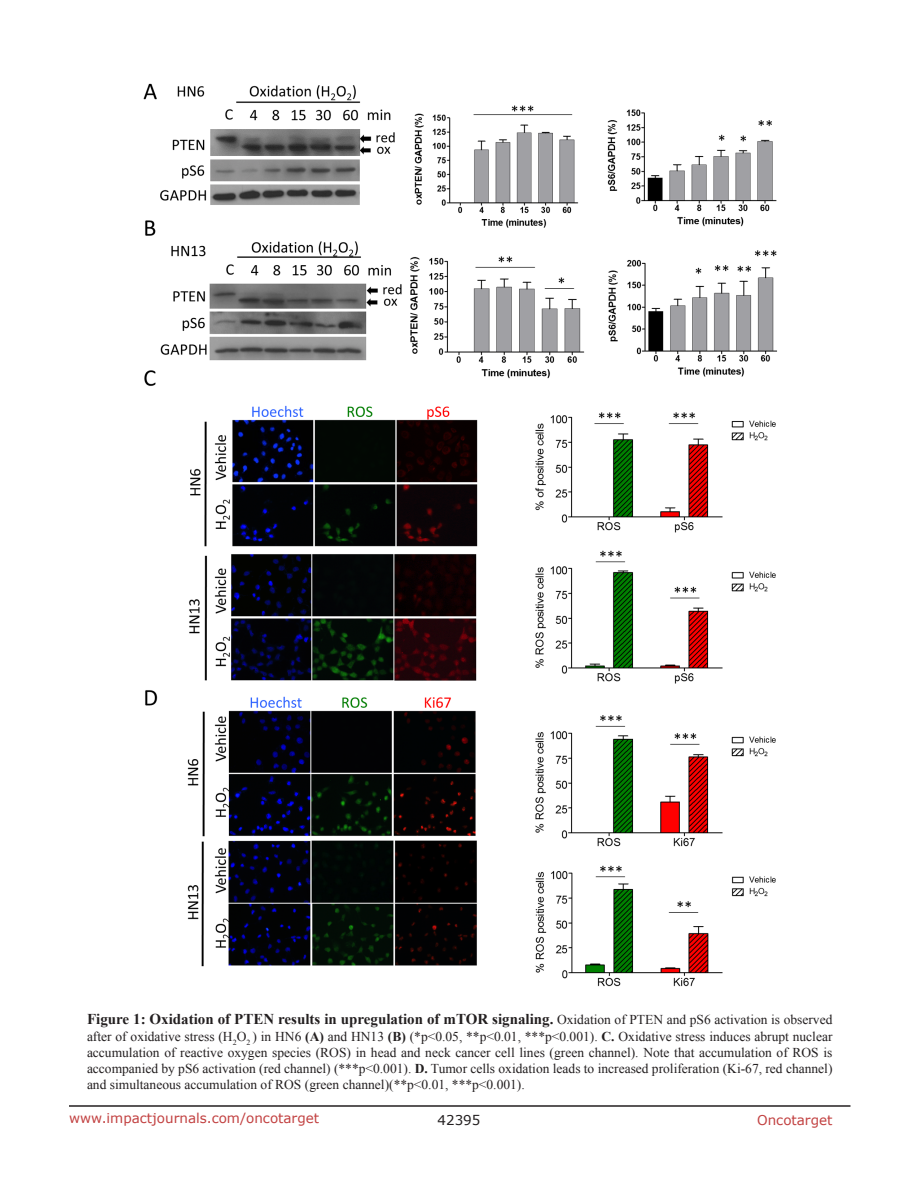
<style>
.page{position:relative;width:918px;height:1188px;background:#fff}
.page>*{position:absolute;margin:0;border:0;box-sizing:border-box;transform-origin:0 0}
.t1{font:700 15px "Times New Roman";color:#231f20}
.t2{font:13.5px/16.2px "Times New Roman";color:#231f20;text-align:justify}
.t3{font:13.5px "Verdana";color:#c24141}
.t4{font:13.5px "Verdana";color:#231f20}
.s1{font-weight:400;font-size:13.5px}
.s2{font-weight:700}
</style>
<div class="page">
<hr style="left:69px;top:1105px;width:781px;height:2px;background:#231f20">
<img style="left:143px;top:83px;width:634px;height:904px">
<p class="t1" style="left:87px;top:1009px;width:747px">Figure 1: Oxidation of PTEN results in upregulation of mTOR signaling. <span class="s1">Oxidation of PTEN and pS6 activation is observed</span></p>
<p class="t2" style="left:87px;top:1028px;width:747px">after of oxidative stress (H<sub>2</sub>O<sub>2</sub> ) in HN6 <span class="s2">(A)</span> and HN13 <span class="s2">(B)</span> (*p&lt;0.05, **p&lt;0.01, ***p&lt;0.001). <span class="s2">C.</span> Oxidative stress induces abrupt nuclear accumulation of reactive oxygen species (ROS) in head and neck cancer cell lines (green channel). Note that accumulation of ROS is accompanied by pS6 activation (red channel) (***p&lt;0.001). <span class="s2">D.</span> Tumor cells oxidation leads to increased proliferation (Ki-67, red channel) and simultaneous accumulation of ROS (green channel)(**p&lt;0.01, ***p&lt;0.001).</p>
<p class="t3" style="left:69px;top:1109px;width:252px">www.impactjournals.com/oncotarget</p>
<p class="t4" style="left:438px;top:1111px;width:44px">42395</p>
<p class="t3" style="left:757px;top:1111px;width:77px">Oncotarget</p>
</div>
